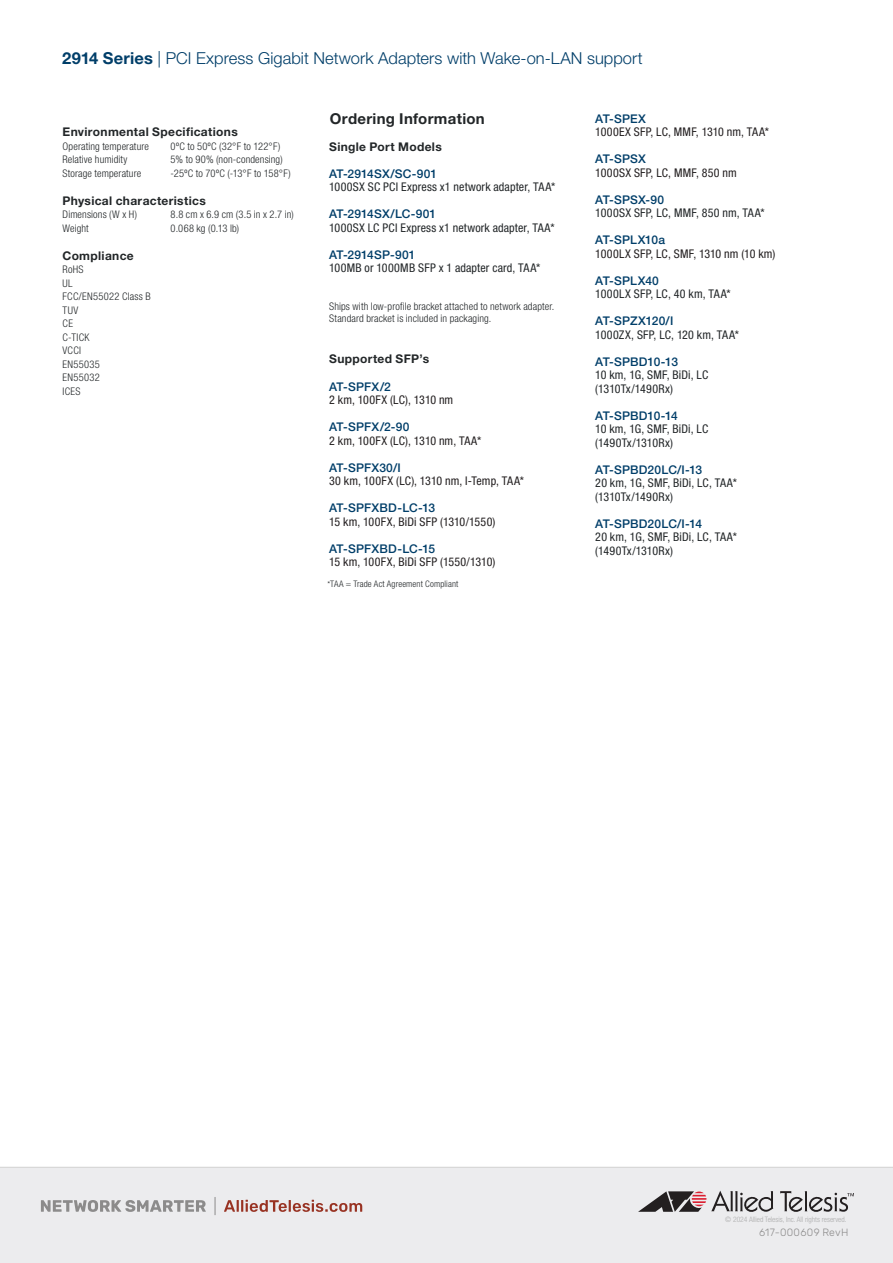
<style>
.page{position:relative;width:893px;height:1263px;background:#fff}
.page>*{position:absolute;margin:0;border:0;box-sizing:border-box;transform-origin:0 0}
.t1{font:300 16.5px "Helvetica Neue";color:#003e69}
.t2{font:700 15px "Helvetica Neue";letter-spacing:.02em;color:#222628}
.t3{font:condensed 12px/13.5px "Helvetica Neue";letter-spacing:.015em;color:#222628}
.t4{font:500 12px "Helvetica Neue";letter-spacing:.005em;color:#003e69}
.t5{font:condensed 12px "Helvetica Neue";letter-spacing:.02em;color:#231f20}
.t6{font:700 12px "Helvetica Neue";letter-spacing:.03em;color:#222628}
.t7{font:300 condensed 10.5px/13.5px "Helvetica Neue";letter-spacing:.015em;color:#222628}
.t8{font:300 10.5px "Rubik";letter-spacing:.025em;color:#8c8b8b}
.t9{font:300 condensed 9px "Helvetica Neue";letter-spacing:.015em;color:#222628}
.t10{font:300 condensed 7.5px "Helvetica Neue";color:#acacac}
.s1{font-weight:700}
.s2{font-size:8.25px}
</style>
<div class="page">
<div style="left:0;top:1167px;width:893px;height:96px;background:#ececee"></div>
<svg style="left:224px;top:1200px;width:138px;height:12px;background:#cba49f"></svg>
<svg style="left:41px;top:1197px;width:175px;height:18px;background:#cac9cb"></svg>
<svg style="left:780px;top:1191px;width:74px;height:21px;background:#b5b3b5"></svg>
<svg style="left:638px;top:1191px;width:135px;height:21px;background:#9b9496"></svg>
<h1 class="t1" style="left:62px;top:48px;width:582px"><span class="s1">2914 Series</span> | PCI Express Gigabit Network Adapters with Wake-on-LAN support</h1>
<p class="t6" style="left:63px;top:125px;width:177px">Environmental Specifications</p>
<p class="t7" style="left:63px;top:139px;width:88px">Operating temperature</p>
<p class="t7" style="left:171px;top:139px;width:112px">0ºC to 50ºC (32°F to 122°F)</p>
<p class="t7" style="left:63px;top:153px;width:66px">Relative humidity</p>
<p class="t7" style="left:171px;top:153px;width:114px">5% to 90% (non-condensing)</p>
<p class="t7" style="left:63px;top:166px;width:80px">Storage temperature</p>
<p class="t7" style="left:171px;top:166px;width:122px">-25ºC to 70ºC (-13°F to 158°F)</p>
<p class="t6" style="left:63px;top:193px;width:145px">Physical characteristics</p>
<p class="t7" style="left:63px;top:208px;width:76px">Dimensions (W x H)</p>
<p class="t7" style="left:171px;top:208px;width:125px">8.8 cm x 6.9 cm (3.5 in x 2.7 in)</p>
<p class="t7" style="left:63px;top:221px;width:28px">Weight</p>
<p class="t7" style="left:171px;top:221px;width:70px">0.068 kg (0.13 lb)</p>
<p class="t6" style="left:63px;top:248px;width:73px">Compliance</p>
<p class="t7" style="left:63px;top:262px;width:90px">RoHS<br>UL<br>FCC/EN55022 Class B<br>TUV<br>CE<br>C-TICK<br>VCCI<br>EN55035<br>EN55032<br>ICES</p>
<p class="t2" style="left:330px;top:109px;width:157px">Ordering Information</p>
<p class="t6" style="left:329px;top:139px;width:114px">Single Port Models</p>
<p class="t4" style="left:329px;top:166px;width:110px">AT-2914SX/SC-901</p>
<p class="t3" style="left:329px;top:180px;width:228px">1000SX SC PCI Express x1 network adapter, TAA*</p>
<p class="t4" style="left:329px;top:207px;width:109px">AT-2914SX/LC-901</p>
<p class="t3" style="left:329px;top:221px;width:227px">1000SX LC PCI Express x1 network adapter, TAA*</p>
<p class="t4" style="left:329px;top:247px;width:88px">AT-2914SP-901</p>
<p class="t3" style="left:329px;top:261px;width:213px">100MB or 1000MB SFP x 1 adapter card, TAA*</p>
<p class="t7" style="left:329px;top:300px;width:227px;line-height:12px">Ships with low-profile bracket attached to network adapter.<br>Standard bracket is included in packaging.</p>
<p class="t6" style="left:329px;top:351px;width:101px">Supported SFP’s</p>
<p class="t4" style="left:329px;top:379px;width:63px">AT-SPFX/2</p>
<p class="t5" style="left:329px;top:393px;width:126px">2 km, 100FX (LC), 1310 nm</p>
<p class="t4" style="left:329px;top:420px;width:82px">AT-SPFX/2-90</p>
<p class="t5" style="left:329px;top:433px;width:154px">2 km, 100FX (LC), 1310 nm, TAA*</p>
<p class="t4" style="left:329px;top:460px;width:73px">AT-SPFX30/I</p>
<p class="t5" style="left:329px;top:474px;width:196px">30 km, 100FX (LC), 1310 nm, I-Temp, TAA*</p>
<p class="t4" style="left:329px;top:501px;width:108px">AT-SPFXBD-LC-13</p>
<p class="t5" style="left:329px;top:514px;width:168px">15 km, 100FX, BiDi SFP (1310/1550)</p>
<p class="t4" style="left:329px;top:541px;width:108px">AT-SPFXBD-LC-15</p>
<p class="t5" style="left:329px;top:555px;width:168px">15 km, 100FX, BiDi SFP (1550/1310)</p>
<p class="t9" style="left:328px;top:579px;width:132px"><span class="s2">*</span>TAA = Trade Act Agreement Compliant</p>
<p class="t4" style="left:595px;top:111px;width:52px">AT-SPEX</p>
<p class="t5" style="left:595px;top:125px;width:175px">1000EX SFP, LC, MMF, 1310 nm, TAA*</p>
<p class="t4" style="left:595px;top:152px;width:52px">AT-SPSX</p>
<p class="t5" style="left:595px;top:166px;width:143px">1000SX SFP, LC, MMF, 850 nm</p>
<p class="t4" style="left:595px;top:192px;width:70px">AT-SPSX-90</p>
<p class="t3" style="left:595px;top:206px;width:171px">1000SX SFP, LC, MMF, 850 nm, TAA*</p>
<p class="t4" style="left:595px;top:233px;width:71px">AT-SPLX10a</p>
<p class="t5" style="left:595px;top:247px;width:182px">1000LX SFP, LC, SMF, 1310 nm (10 km)</p>
<p class="t4" style="left:595px;top:273px;width:65px">AT-SPLX40</p>
<p class="t3" style="left:595px;top:287px;width:137px">1000LX SFP, LC, 40 km, TAA*</p>
<p class="t4" style="left:595px;top:314px;width:80px">AT-SPZX120/I</p>
<p class="t3" style="left:595px;top:328px;width:145px">1000ZX, SFP, LC, 120 km, TAA*</p>
<p class="t4" style="left:595px;top:354px;width:84px">AT-SPBD10-13</p>
<p class="t3" style="left:595px;top:368px;width:114px">10 km, 1G, SMF, BiDi, LC (1310Tx/1490Rx)</p>
<p class="t4" style="left:595px;top:408px;width:84px">AT-SPBD10-14</p>
<p class="t3" style="left:595px;top:422px;width:114px">10 km, 1G, SMF, BiDi, LC (1490Tx/1310Rx)</p>
<p class="t4" style="left:595px;top:462px;width:108px">AT-SPBD20LC/I-13</p>
<p class="t3" style="left:595px;top:476px;width:143px">20 km, 1G, SMF, BiDi, LC, TAA* (1310Tx/1490Rx)</p>
<p class="t4" style="left:595px;top:516px;width:108px">AT-SPBD20LC/I-14</p>
<p class="t3" style="left:595px;top:530px;width:143px">20 km, 1G, SMF, BiDi, LC, TAA* (1490Tx/1310Rx)</p>
<p class="t10" style="left:725px;top:1215px;width:123px">© 2024 Allied Telesis, Inc. All rights reserved.</p>
<p class="t8" style="left:759px;top:1226px;width:91px">617-000609 RevH</p>
</div>
